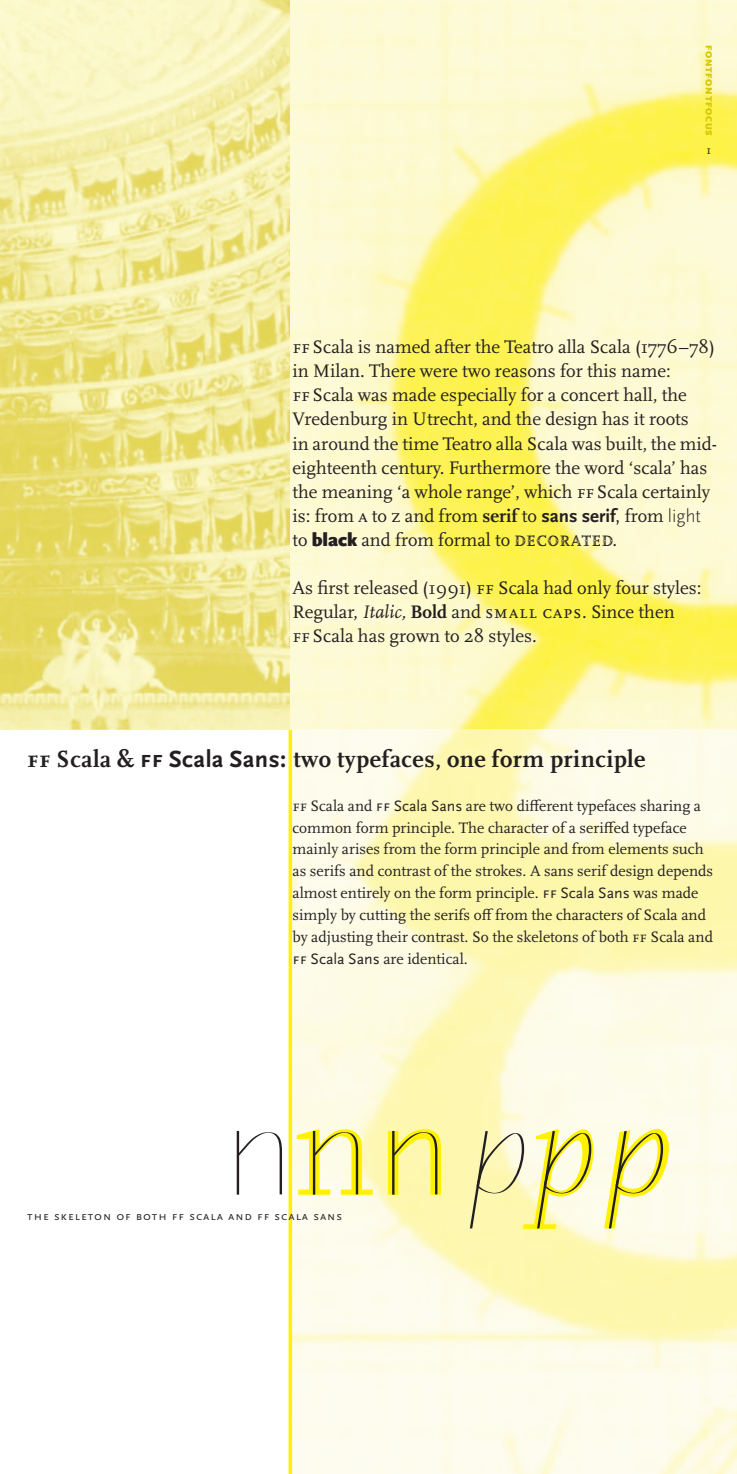
<style>
.page{position:relative;width:737px;height:1474px;background:#fff}
.page>*{position:absolute;margin:0;border:0;box-sizing:border-box;transform-origin:0 0}
.t1{font:700 24.5px "Scala";letter-spacing:.02em;color:#231f20}
.t2{font:18.9px/24.2px "Scala";color:#231f20}
.t3{font:15.75px/21.9px "Scala";color:#231f20}
.t4{font:12.25px "Scala Sans Caps";letter-spacing:.075em;color:#231f20}
.t5{font:12.25px "Scala";color:#231f20}
.t6{font:900 9.1px "Scala Sans";letter-spacing:.085em;color:#d6c801}
.s1{font-family:"Scala Caps"}
.s2{font-weight:700}
.s3{font-family:"Scala Sans LF";font-weight:700}
.s4{font-family:"Scala Sans"}
.s5{font-family:"Scala Sans";font-weight:300}
.s6{font-family:"Scala Sans";font-weight:900}
.s7{font-family:"Scala Jewel Pearl";font-size:15.75px}
.s8{font-style:italic}
.s9{font-family:"Scala Sans Caps"}
.s10{font-family:"Scala Sans LF Caps"}
.s11{font-family:"Scala Regular Expert"}
</style>
<div class="page">
<img style="left:1px;top:0;width:289px;height:729px">
<img style="left:290px;top:0;width:447px;height:730px">
<img style="left:292px;top:730px;width:445px;height:743px">
<hr style="left:237px;top:1130px;width:1px;height:64px;background:#231f20">
<svg style="left:236px;top:1132px;width:46px;height:62px"></svg>
<svg style="left:388px;top:1129px;width:53px;height:65px"></svg>
<svg style="left:297px;top:1129px;width:75px;height:65px"></svg>
<svg style="left:468px;top:1129px;width:125px;height:99px"></svg>
<svg style="left:604px;top:1128px;width:65px;height:100px"></svg>
<svg style="left:288px;top:729px;width:4px;height:744px;fill:#fff101"></svg>
<p class="t6" style="left:714px;top:45px;width:92px;rotate:90deg">FONTFONTFOCUS</p>
<p class="t5" style="left:706px;top:145px;width:6px">1</p>
<p class="t2" style="left:292px;top:336px;width:426px"><span class="s1">ff</span>Scala is named after the Teatro alla Scala (1776–78) in Milan. There were two reasons for this name: <span class="s1">ff</span>Scala was made especially for a concert hall, the Vredenburg in Utrecht, and the design has it roots<br>in around the time Teatro alla Scala was built, the mid&shy;eighteenth century. Furthermore the word ‘scala’ has the meaning ‘a whole range’, which <span class="s1">ff</span>Scala certainly is: from <span class="s1">a</span> to <span class="s1">z</span> and from <span class="s2">serif</span> to <span class="s3">sans serif</span><span class="s4">,</span> from <span class="s5">light </span>to <span class="s6">black</span> and from formal to <span class="s7">DECORATED</span>.</p>
<p class="t2" style="left:292px;top:577px;width:411px">As first released (1991) <span class="s1">ff</span> Scala had only four styles:<br>Regular, <span class="s8">Italic,</span> <span class="s2">Bold</span> and <span class="s1">small caps</span>. Since then <span class="s1">ff</span>Scala has grown to 28 styles.</p>
<p class="t1" style="left:27px;top:748px;width:620px"><span class="s1">ff</span> Scala &amp; <span class="s9">ff</span> <span class="s4">Scala Sans:</span> two typefaces, one form principle</p>
<p class="t3" style="left:292px;top:795px;width:422px"><span class="s1">ff</span> Scala and <span class="s10">ff</span> <span class="s4">Scala Sans</span> are two di<span class="s11">=</span>erent typefaces sharing a common form principle. The character of a seri<span class="s11">=</span>ed typeface mainly arises from the form principle and from elements such as serifs and contrast of the strokes. A sans serif design depends almost entirely on the form principle. <span class="s10">ff</span> <span class="s4">Scala Sans</span> was made simply by cutting the serifs o<span class="s11">=</span> from the characters of Scala and by adjusting their contrast. So the skeletons of both <span class="s1">ff</span> Scala and <span class="s9">ff</span> <span class="s4">Scala Sans</span> are identical.</p>
<p class="t4" style="left:27px;top:1208px;width:316px">the skeleton of both ff scala and ff scala sans</p>
</div>
